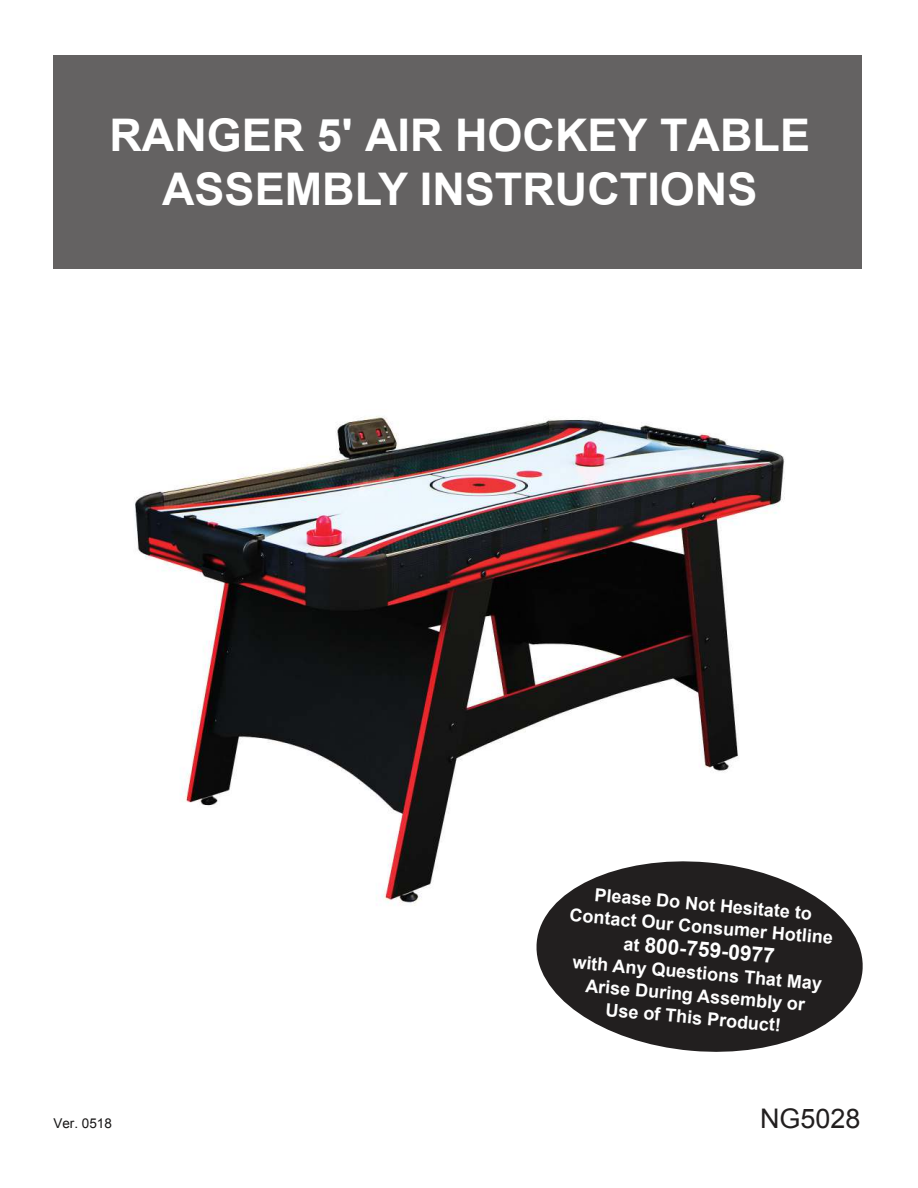
<style>
.page{position:relative;width:918px;height:1188px;background:#fff}
.page>*{position:absolute;margin:0;border:0;box-sizing:border-box;transform-origin:0 0}
.t1{font:700 45px/54px "Arial";color:#fff;text-align:center}
.t2{font:27px "Arial";color:#221f1f}
.t3{font:700 21px "Arial";color:#fff}
.t4{font:700 18px/22.5px "Arial";color:#fff;text-align:center}
.t5{font:13.5px "Arial";color:#161515}
.s1{font-size:18px}
</style>
<div class="page">
<img style="left:134px;top:416px;width:651px;height:490px">
<div style="left:54px;top:56px;width:808px;height:213px;background:#646262"></div>
<svg style="left:532px;top:855px;width:331px;height:197px;fill:#221f1f"></svg>
<h1 class="t1" style="left:109px;top:112px;width:702px">RANGER 5' AIR HOCKEY TABLE<br>ASSEMBLY INSTRUCTIONS</h1>
<p class="t5" style="left:53px;top:1118px;width:60px">Ver. 0518</p>
<p class="t4" style="left:573px;top:883px;width:266px;rotate:5deg">Please Do Not Hesitate to<br>Contact Our Consumer Hotline</p>
<p class="t3" style="left:624px;top:935px;width:153px;rotate:5deg"><span class="s1">at</span> 800-759-0977</p>
<p class="t4" style="left:573px;top:952px;width:252px;rotate:5deg">with Any Questions That May<br>Arise During Assembly or<br>Use of This Product!</p>
<h2 class="t2" style="left:760px;top:1108px;width:102px">NG5028</h2>
</div>
